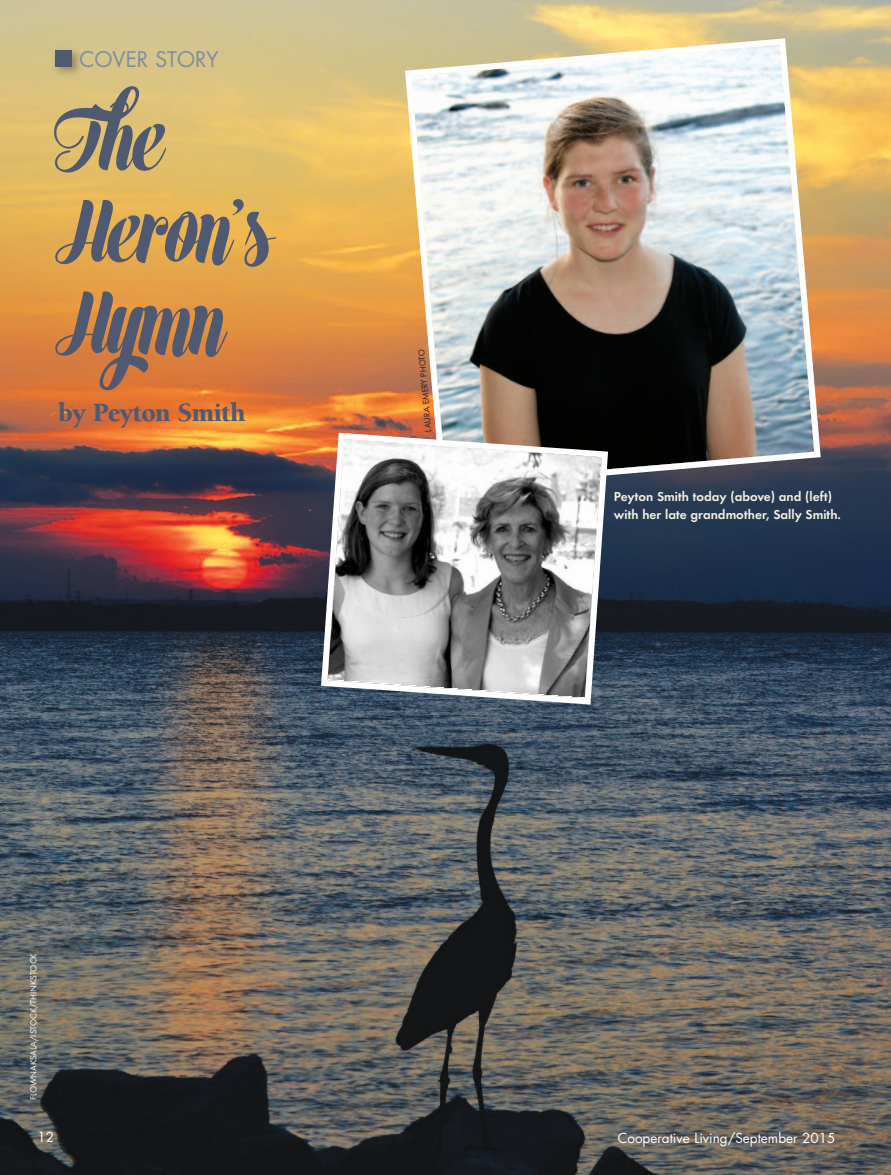
<style>
.page{position:relative;width:891px;height:1175px;background:#fff}
.page>*{position:absolute;margin:0;border:0;box-sizing:border-box;transform-origin:0 0}
.t1{font:700 90px/91.5px "Voyage";color:#4f5a72}
.t2{font:900 27px "Berkeley";letter-spacing:-.025em;color:#4f5a72}
.t3{font:21px "Futura Std";color:#7d8ea4}
.t4{font:600 13.5px/18px "Futura T";color:#f4f1df}
.t5{font:13.5px "Futura Std";color:#fff}
.t6{font:9px "Futura T";color:#fff}
.t7{font:9px "Futura T";color:#231f20}
</style>
<div class="page">
<img style="left:0;top:0;width:891px;height:1174px">
<img style="left:50px;top:45px;width:36px;height:36px">
<div style="left:55px;top:50px;width:17px;height:17px;background:#4f5a72"></div>
<img style="left:402px;top:35px;width:422px;height:458px">
<svg style="left:318px;top:429px;width:293px;height:278px"></svg>
<h3 class="t3" style="left:79px;top:49px;width:141px">COVER STORY</h3>
<h1 class="t1" style="left:54px;top:100px;width:218px">The<br>Heron’s<br>Hymn</h1>
<h2 class="t2" style="left:58px;top:402px;width:189px">by Peyton Smith</h2>
<p class="t7" style="left:423px;top:432px;width:84px;rotate:-95deg">LAURA EMERY PHO OT</p>
<p class="t6" style="left:28px;top:1100px;width:148px;rotate:-90deg">FLOWNAKSALA/ISTOCK/THINKSTOCK</p>
<p class="t4" style="left:614px;top:487px;width:229px">Peyton Smith today (above) and (left) with her late grandmother, Sally Smith.</p>
<p class="t5" style="left:37px;top:1131px;width:18px">12</p>
<p class="t5" style="left:618px;top:1131px;width:219px">Cooperative Living/September 2015</p>
</div>
